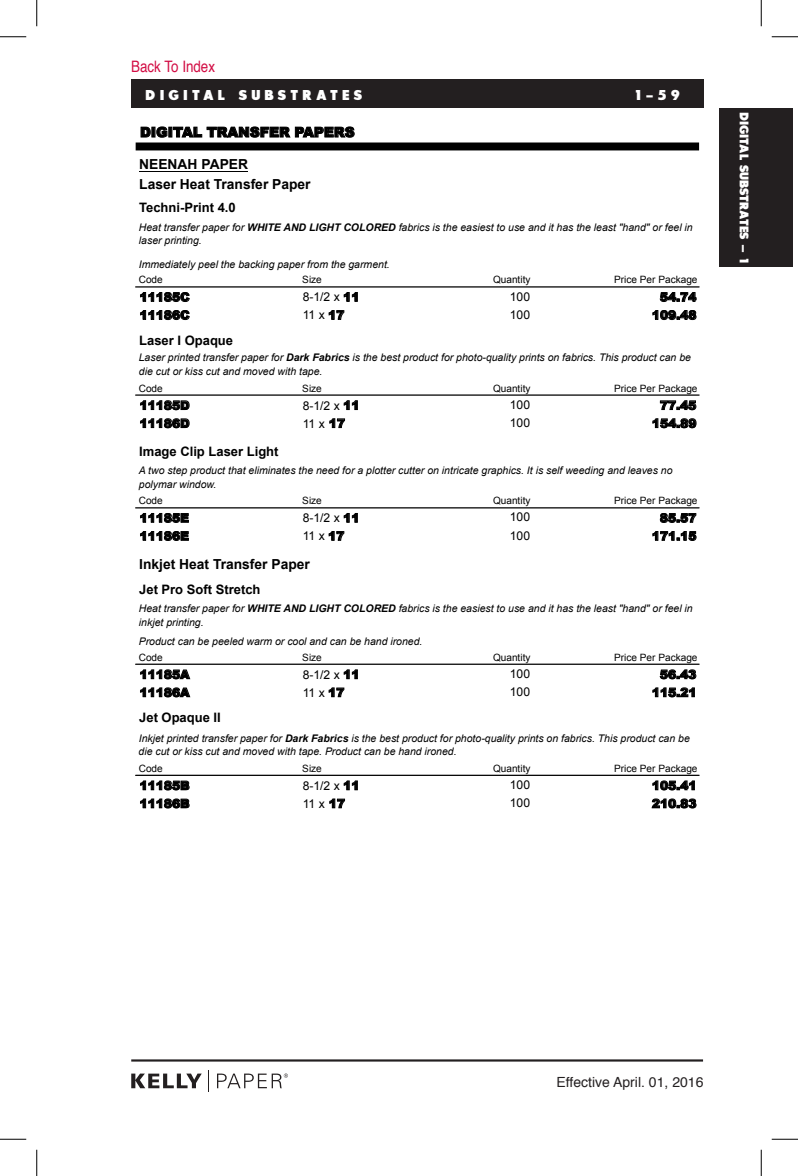
<style>
.page{position:relative;width:798px;height:1176px;background:#fff}
.page>*{position:absolute;margin:0;border:0;box-sizing:border-box;transform-origin:0 0}
.t1{font:15.75px "Helvetica";color:#d20d44;scale:.85 1}
.t2{font:14px "Helvetica";color:#231f20}
.t3{font:14px "Glasnost Extrabold FAF";letter-spacing:.3em;color:#fff}
.t4{font:700 13.83px/20.1px "Arial";color:#000}
.t5{font:900 13.83px "Arial";color:#000}
.t6{font:700 12.95px "Arial";color:#000}
.t7{font:12.25px "Glasnost Extrabold FAF";color:#fff}
.t8{font:900 12.08px "Arial";color:#000}
.t9{font:12.08px "Arial";color:#000}
.t10{font:italic 10.5px/13.5px "Arial";color:#000}
.t11{font:9.97px "Arial";color:#000}
.s1{font-weight:700}
.s2{font-weight:900}
</style>
<div class="page">
<hr style="left:131px;top:1059px;width:572px;height:3px;background:#231f20">
<svg style="left:131px;top:1074px;width:71px;height:14px"></svg>
<svg style="left:208px;top:1070px;width:1px;height:21px"></svg>
<svg style="left:217px;top:1074px;width:71px;height:14px"></svg>
<div style="left:719px;top:108px;width:74px;height:159px;background:#231f20"></div>
<div style="left:131px;top:79px;width:573px;height:29px;background:#231f20"></div>
<svg style="left:141px;top:127px;width:214px;height:11px"></svg>
<hr style="left:139px;top:171px;width:109px;height:1px;background:#000">
<svg style="left:140px;top:292px;width:50px;height:10px"></svg>
<svg style="left:344px;top:292px;width:14px;height:10px"></svg>
<svg style="left:660px;top:292px;width:36px;height:10px"></svg>
<svg style="left:140px;top:310px;width:50px;height:10px"></svg>
<svg style="left:329px;top:310px;width:15px;height:10px"></svg>
<svg style="left:653px;top:310px;width:43px;height:10px"></svg>
<svg style="left:140px;top:400px;width:49px;height:10px"></svg>
<svg style="left:344px;top:400px;width:14px;height:10px"></svg>
<svg style="left:660px;top:400px;width:36px;height:10px"></svg>
<svg style="left:140px;top:418px;width:49px;height:10px"></svg>
<svg style="left:330px;top:418px;width:15px;height:10px"></svg>
<svg style="left:653px;top:418px;width:43px;height:10px"></svg>
<svg style="left:140px;top:513px;width:49px;height:10px"></svg>
<svg style="left:344px;top:513px;width:14px;height:10px"></svg>
<svg style="left:660px;top:513px;width:36px;height:10px"></svg>
<svg style="left:140px;top:531px;width:49px;height:10px"></svg>
<svg style="left:329px;top:531px;width:15px;height:10px"></svg>
<svg style="left:653px;top:531px;width:43px;height:10px"></svg>
<svg style="left:140px;top:669px;width:50px;height:10px"></svg>
<svg style="left:344px;top:669px;width:14px;height:10px"></svg>
<svg style="left:660px;top:670px;width:36px;height:9px"></svg>
<svg style="left:140px;top:687px;width:50px;height:10px"></svg>
<svg style="left:329px;top:687px;width:15px;height:10px"></svg>
<svg style="left:653px;top:687px;width:42px;height:10px"></svg>
<svg style="left:140px;top:781px;width:49px;height:9px"></svg>
<svg style="left:344px;top:781px;width:14px;height:9px"></svg>
<svg style="left:653px;top:781px;width:42px;height:9px"></svg>
<svg style="left:140px;top:799px;width:49px;height:9px"></svg>
<svg style="left:330px;top:799px;width:15px;height:9px"></svg>
<svg style="left:652px;top:799px;width:44px;height:9px"></svg>
<hr style="left:136px;top:286px;width:563px;height:2px;background:#000">
<hr style="left:136px;top:394px;width:563px;height:2px;background:#000">
<hr style="left:136px;top:507px;width:563px;height:1px;background:#000">
<hr style="left:136px;top:664px;width:563px;height:1px;background:#000">
<hr style="left:136px;top:775px;width:563px;height:1px;background:#000">
<div style="left:136px;top:143px;width:563px;height:7px;background:#000"></div>
<svg style="left:0;top:36px;width:26px;height:1px"></svg>
<svg style="left:772px;top:36px;width:26px;height:1px"></svg>
<svg style="left:0;top:1139px;width:26px;height:1px"></svg>
<svg style="left:772px;top:1139px;width:26px;height:1px"></svg>
<svg style="left:36px;top:0;width:1px;height:26px"></svg>
<svg style="left:36px;top:1150px;width:1px;height:26px"></svg>
<svg style="left:761px;top:0;width:1px;height:26px"></svg>
<svg style="left:761px;top:1150px;width:1px;height:26px"></svg>
<h1 class="t1" style="left:131px;top:55px;width:100px">Back To Index</h1>
<h2 class="t3" style="left:145px;top:87px;width:218px">DIGITAL SUBSTRATES</h2>
<h2 class="t3" style="left:635px;top:87px;width:46px">1-59</h2>
<p class="t5" style="left:140px;top:127px;width:216px">DIGITAL TRANSFER PAPERS</p>
<p class="t4" style="left:139px;top:155px;width:173px">NEENAH PAPER<br>Laser Heat Transfer Paper</p>
<p class="t6" style="left:139px;top:203px;width:98px">Techni-Print 4.0</p>
<p class="t10" style="left:139px;top:221px;width:555px">Heat transfer paper for <span class="s1">WHITE AND LIGHT COLORED</span> fabrics is the easiest to use and it has the least "hand" or feel in laser printing.</p>
<p class="t10" style="left:139px;top:258px;width:253px">Immediately peel the backing paper from the garment.</p>
<p class="t11" style="left:139px;top:276px;width:26px">Code</p>
<p class="t11" style="left:302px;top:276px;width:21px">Size</p>
<p class="t11" style="left:493px;top:276px;width:39px">Quantity</p>
<p class="t11" style="left:614px;top:276px;width:85px">Price Per Package</p>
<p class="t8" style="left:140px;top:293px;width:52px">11185C</p>
<p class="t9" style="left:303px;top:293px;width:58px">8-1/2 x <span class="s2">11</span></p>
<p class="t9" style="left:510px;top:292px;width:22px">100</p>
<p class="t8" style="left:660px;top:293px;width:38px">54.74</p>
<p class="t8" style="left:140px;top:311px;width:52px">11186C</p>
<p class="t9" style="left:303px;top:311px;width:43px">11 x <span class="s2">17</span></p>
<p class="t9" style="left:510px;top:310px;width:22px">100</p>
<p class="t8" style="left:652px;top:311px;width:46px">109.48</p>
<p class="t6" style="left:139px;top:335px;width:95px">Laser I Opaque</p>
<p class="t11" style="left:139px;top:384px;width:26px">Code</p>
<p class="t11" style="left:302px;top:384px;width:21px">Size</p>
<p class="t11" style="left:493px;top:384px;width:39px">Quantity</p>
<p class="t11" style="left:614px;top:384px;width:85px">Price Per Package</p>
<p class="t8" style="left:140px;top:401px;width:52px">11185D</p>
<p class="t9" style="left:303px;top:401px;width:58px">8-1/2 x <span class="s2">11</span></p>
<p class="t9" style="left:510px;top:400px;width:22px">100</p>
<p class="t8" style="left:660px;top:401px;width:38px">77.45</p>
<p class="t8" style="left:140px;top:419px;width:52px">11186D</p>
<p class="t9" style="left:303px;top:419px;width:44px">11 x <span class="s2">17</span></p>
<p class="t9" style="left:510px;top:418px;width:22px">100</p>
<p class="t8" style="left:652px;top:419px;width:46px">154.89</p>
<p class="t6" style="left:139px;top:446px;width:141px">Image Clip Laser Light</p>
<p class="t11" style="left:139px;top:497px;width:26px">Code</p>
<p class="t11" style="left:302px;top:497px;width:21px">Size</p>
<p class="t11" style="left:493px;top:497px;width:39px">Quantity</p>
<p class="t11" style="left:614px;top:497px;width:85px">Price Per Package</p>
<p class="t8" style="left:140px;top:514px;width:51px">11185E</p>
<p class="t9" style="left:303px;top:514px;width:58px">8-1/2 x <span class="s2">11</span></p>
<p class="t9" style="left:510px;top:513px;width:22px">100</p>
<p class="t8" style="left:660px;top:514px;width:38px">85.57</p>
<p class="t8" style="left:140px;top:532px;width:51px">11186E</p>
<p class="t9" style="left:303px;top:532px;width:43px">11 x <span class="s2">17</span></p>
<p class="t9" style="left:510px;top:531px;width:22px">100</p>
<p class="t8" style="left:652px;top:532px;width:46px">171.15</p>
<p class="t4" style="left:139px;top:555px;width:172px">Inkjet Heat Transfer Paper</p>
<p class="t6" style="left:139px;top:585px;width:123px">Jet Pro Soft Stretch</p>
<p class="t10" style="left:139px;top:352px;width:554px">Laser printed transfer paper for <span class="s1">Dark Fabrics</span> is the best product for photo-quality prints on fabrics. This product can be die cut or kiss cut and moved with tape.</p>
<p class="t10" style="left:139px;top:465px;width:535px">A two step product that eliminates the need for a plotter cutter on intricate graphics. It is self weeding and leaves no polymar window.</p>
<p class="t10" style="left:139px;top:603px;width:555px">Heat transfer paper for <span class="s1">WHITE AND LIGHT COLORED</span> fabrics is the easiest to use and it has the least "hand" or feel in inkjet printing.</p>
<p class="t10" style="left:139px;top:636px;width:285px">Product can be peeled warm or cool and can be hand ironed.</p>
<p class="t11" style="left:139px;top:653px;width:26px">Code</p>
<p class="t11" style="left:302px;top:653px;width:21px">Size</p>
<p class="t11" style="left:493px;top:653px;width:39px">Quantity</p>
<p class="t11" style="left:614px;top:653px;width:85px">Price Per Package</p>
<p class="t8" style="left:140px;top:670px;width:52px">11185A</p>
<p class="t9" style="left:303px;top:670px;width:58px">8-1/2 x <span class="s2">11</span></p>
<p class="t9" style="left:510px;top:669px;width:22px">100</p>
<p class="t8" style="left:660px;top:670px;width:38px">56.43</p>
<p class="t8" style="left:140px;top:688px;width:52px">11186A</p>
<p class="t9" style="left:303px;top:688px;width:43px">11 x <span class="s2">17</span></p>
<p class="t9" style="left:510px;top:687px;width:22px">100</p>
<p class="t8" style="left:652px;top:688px;width:46px">115.21</p>
<p class="t6" style="left:139px;top:712px;width:83px">Jet Opaque II</p>
<p class="t10" style="left:139px;top:732px;width:553px">Inkjet printed transfer paper for <span class="s1">Dark Fabrics</span> is the best product for photo-quality prints on fabrics. This product can be die cut or kiss cut and moved with tape. Product can be hand ironed.</p>
<p class="t11" style="left:139px;top:764px;width:26px">Code</p>
<p class="t11" style="left:302px;top:764px;width:21px">Size</p>
<p class="t11" style="left:493px;top:764px;width:39px">Quantity</p>
<p class="t11" style="left:614px;top:764px;width:85px">Price Per Package</p>
<p class="t8" style="left:140px;top:781px;width:52px">11185B</p>
<p class="t9" style="left:303px;top:781px;width:58px">8-1/2 x <span class="s2">11</span></p>
<p class="t9" style="left:510px;top:780px;width:22px">100</p>
<p class="t8" style="left:652px;top:781px;width:46px">105.41</p>
<p class="t8" style="left:140px;top:799px;width:52px">11186B</p>
<p class="t9" style="left:303px;top:799px;width:44px">11 x <span class="s2">17</span></p>
<p class="t9" style="left:510px;top:798px;width:22px">100</p>
<p class="t8" style="left:652px;top:799px;width:46px">210.83</p>
<p class="t7" style="left:752px;top:112px;width:152px;rotate:90deg">DIGITAL SUBSTRATES – 1</p>
<h2 class="t2" style="left:557px;top:1071px;width:148px">Effective April. 01, 2016</h2>
</div>
